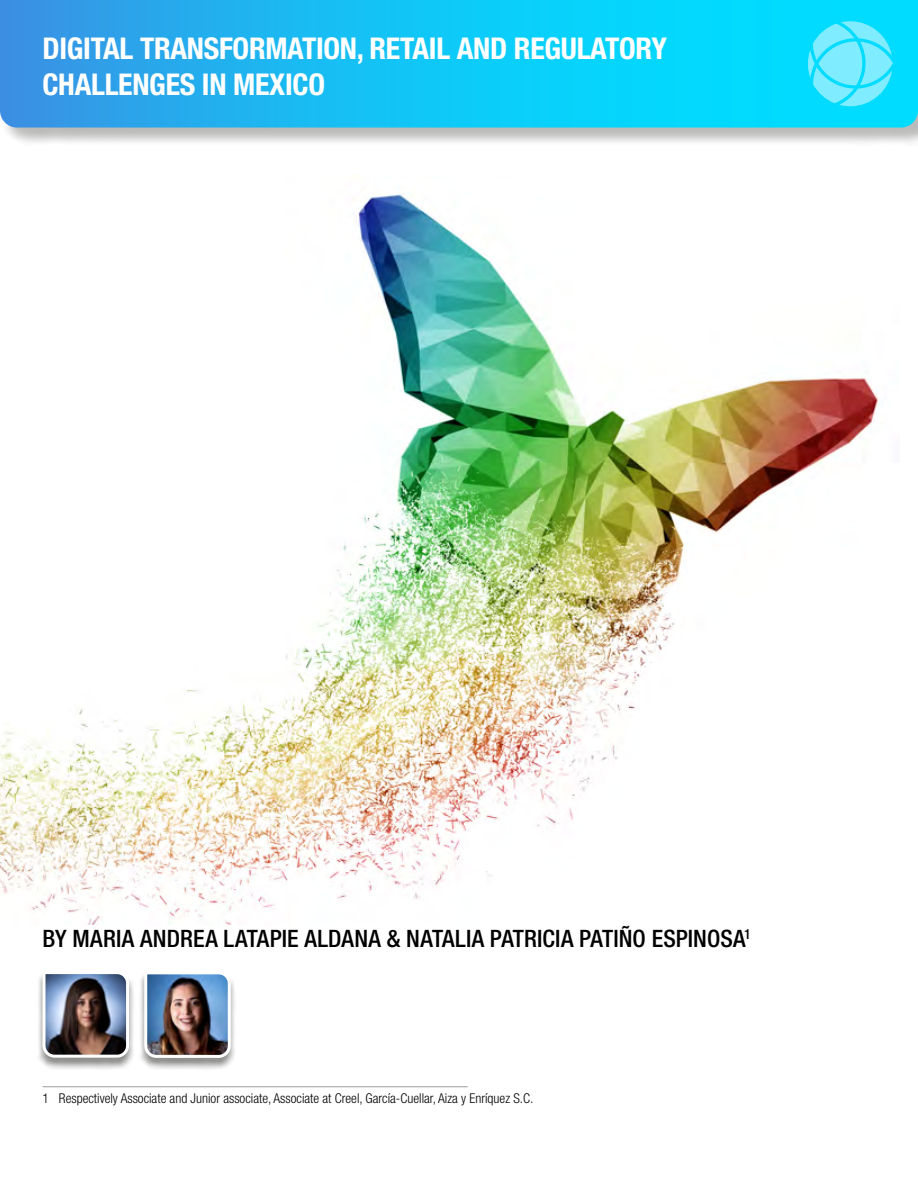
<style>
.page{position:relative;width:918px;height:1188px;background:#fff}
.page>*{position:absolute;margin:0;border:0;box-sizing:border-box;transform-origin:0 0}
.t1{font:700 condensed 30px/36px "Helvetica Neue LT Std";letter-spacing:-.01em;color:#fff}
.t2{font:500 condensed 24px "Helvetica Neue LT Std";letter-spacing:.005em;color:#000}
.t3{font:300 condensed 13.5px "Helvetica Neue LT Std";color:#000}
</style>
<div class="page">
<img style="left:0;top:193px;width:879px;height:732px">
<div style="left:36px;top:971px;width:99px;height:99px;background:#1d1d1b;opacity:.5"></div>
<img style="left:41px;top:971px;width:90px;height:88px">
<hr style="left:43px;top:1086px;width:425px;height:1px;background:#9d9d9c">
<div style="left:138px;top:972px;width:99px;height:99px;background:#1d1d1b;opacity:.5"></div>
<img style="left:143px;top:972px;width:89px;height:87px">
<div style="left:3px;top:0;width:915px;height:146px;background:#1d1d1b;opacity:.3"></div>
<svg style="left:0;top:0;width:918px;height:128px;background:#15c1f4"></svg>
<svg style="left:808px;top:21px;width:85px;height:85px;background:#51e6ff"></svg>
<h1 class="t1" style="left:43px;top:29px;width:626px">DIGITAL TRANSFORMATION, RETAIL AND REGULATORY<br>CHALLENGES IN MEXICO</h1>
<h2 class="t2" style="left:43px;top:925px;width:710px">BY MARIA ANDREA LATAPIE ALDANA &amp; NATALIA PATRICIA PATIÑO ESPINOSA<sup>1</sup></h2>
<p class="t3" style="left:43px;top:1090px;width:492px">1 Respectively Associate and Junior associate, Associate at Creel, García-Cuellar, Aiza y Enríquez S.C.</p>
</div>
